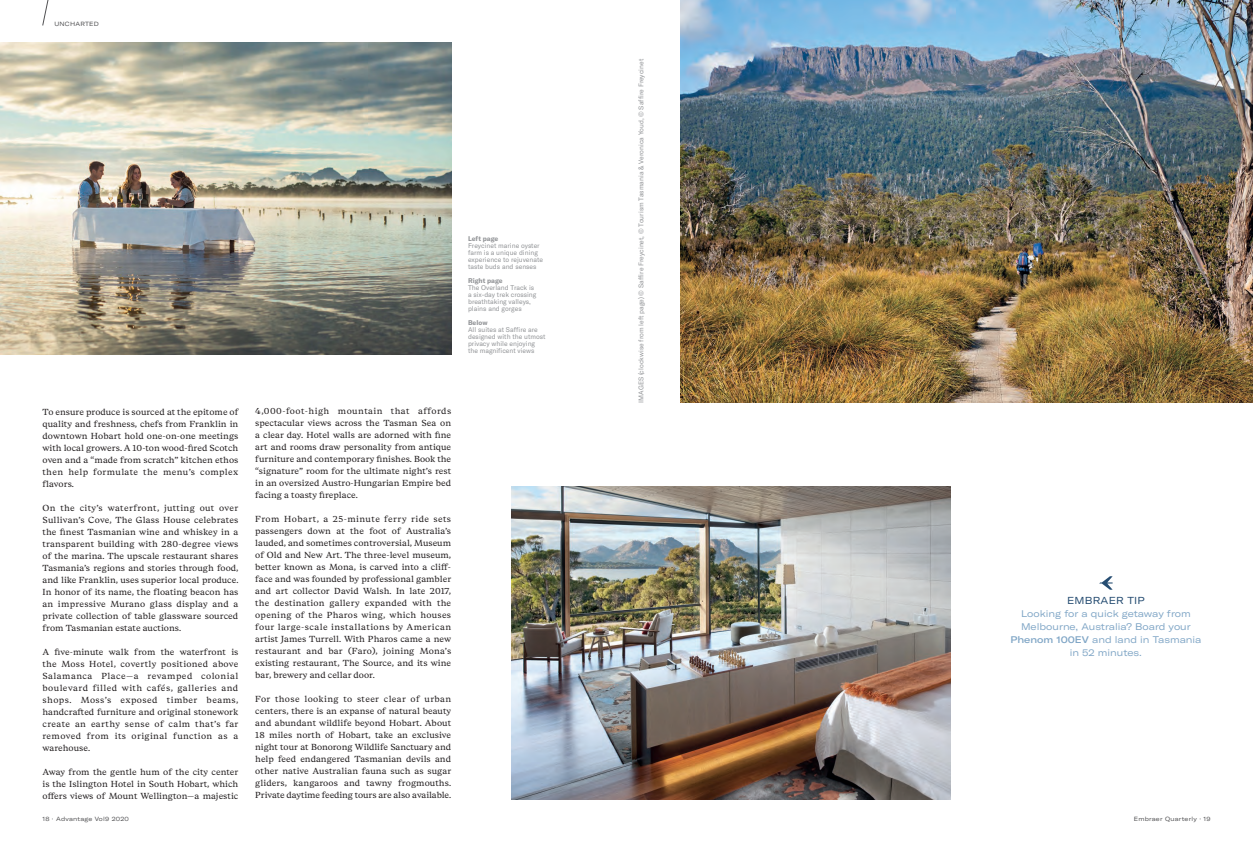
<style>
.page{position:relative;width:1253px;height:842px;background:#fff}
.page>*{position:absolute;margin:0;border:0;box-sizing:border-box;transform-origin:0 0}
.t1{font:expanded 10px "GT America";letter-spacing:.02em;color:#254c71}
.t2{font:expanded 9.5px/13px "GT America";color:#80a6c6;text-align:center}
.t3{font:8.8px/12px "Beirut Text";color:#231f20;text-align:justify}
.t4{font:6.8px/7px "GT America";color:#939598}
.t5{font:700 6.8px "GT America";color:#939598}
.t6{font:expanded 6px "GT America";letter-spacing:.04em;color:#505052}
.s1{font-weight:500}
</style>
<div class="page">
<img style="left:0;top:43px;width:451px;height:312px">
<img style="left:512px;top:487px;width:438px;height:312px">
<img style="left:680px;top:0;width:573px;height:403px">
<svg style="left:42px;top:0;width:7px;height:26px"></svg>
<svg style="left:1099px;top:576px;width:14px;height:14px"></svg>
<p class="t6" style="left:54px;top:20px;width:46px">UNCHARTED</p>
<p class="t5" style="left:468px;top:234px;width:32px">Left page</p>
<p class="t4" style="left:468px;top:242px;width:76px">Freycinet marine oyster farm is a unique dining experience to rejuvenate taste buds and senses</p>
<p class="t5" style="left:468px;top:276px;width:36px">Right page</p>
<p class="t4" style="left:468px;top:284px;width:70px">The Overland Track is a six-day trek crossing breathtaking valleys, plains and gorges</p>
<p class="t5" style="left:468px;top:318px;width:21px">Below</p>
<p class="t4" style="left:468px;top:326px;width:79px">All suites at Saffire are designed with the utmost privacy while enjoying the magnificent views</p>
<p class="t3" style="left:43px;top:406px;width:197px">To ensure produce is sourced at the epitome of quality and freshness, chefs from Franklin in downtown Hobart hold one-on-one meetings with local growers. A 10-ton wood-fired Scotch oven and a “made from scratch” kitchen ethos then help formulate the menu’s complex flavors.</p>
<p class="t3" style="left:43px;top:502px;width:197px">On the city’s waterfront, jutting out over Sullivan’s Cove, The Glass House celebrates the finest Tasmanian wine and whiskey in a transparent building with 280-degree views of the marina. The upscale restaurant shares Tasmania’s regions and stories through food, and like Franklin, uses superior local produce.<br>In honor of its name, the floating beacon has an impressive Murano glass display and a private collection of table glassware sourced from Tasmanian estate auctions.</p>
<p class="t3" style="left:43px;top:646px;width:197px">A five-minute walk from the waterfront is the Moss Hotel, covertly positioned above Salamanca Place—a revamped colonial boulevard filled with cafés, galleries and shops. Moss’s exposed timber beams, handcrafted furniture and original stonework create an earthy sense of calm that’s far removed from its original function as a warehouse.</p>
<p class="t3" style="left:43px;top:766px;width:197px">Away from the gentle hum of the city center is the Islington Hotel in South Hobart, which offers views of Mount Wellington—a majestic</p>
<p class="t3" style="left:255px;top:406px;width:197px">4,000-foot-high mountain that affords spectacular views across the Tasman Sea on a clear day. Hotel walls are adorned with fine art and rooms draw personality from antique furniture and contemporary finishes. Book the “signature” room for the ultimate night’s rest in an oversized Austro-Hungarian Empire bed facing a toasty fireplace.</p>
<p class="t3" style="left:255px;top:514px;width:197px">From Hobart, a 25-minute ferry ride sets passengers down at the foot of Australia’s lauded, and sometimes controversial, Museum of Old and New Art. The three-level museum, better known as Mona, is carved into a cliff&shy;face and was founded by professional gambler and art collector David Walsh. In late 2017, the destination gallery expanded with the opening of the Pharos wing, which houses four large-scale installations by American artist James Turrell. With Pharos came a new restaurant and bar (Faro), joining Mona’s existing restaurant, The Source, and its wine bar, brewery and cellar door.</p>
<p class="t3" style="left:255px;top:694px;width:197px">For those looking to steer clear of urban centers, there is an expanse of natural beauty and abundant wildlife beyond Hobart. About 18 miles north of Hobart, take an exclusive night tour at Bonorong Wildlife Sanctuary and help feed endangered Tasmanian devils and other native Australian fauna such as sugar gliders, kangaroos and tawny frogmouths.<br>Private daytime feeding tours are also available.</p>
<p class="t4" style="left:638px;top:403px;width:345px;rotate:-90deg">IMAGES (clockwise from left page) © Saffire Freycinet, © Tourism Tasmania &amp; Veronica Youd, © Saffire Freycinet</p>
<p class="t1" style="left:1067px;top:594px;width:79px">EMBRAER TIP</p>
<p class="t2" style="left:1010px;top:607px;width:192px">Looking for a quick getaway from<br>Melbourne, Australia? Board your<br><span class="s1">Phenom 100EV</span> and land in Tasmania in 52 minutes.</p>
<p class="t6" style="left:43px;top:816px;width:88px">18 · Advantage Vol9 2020</p>
<p class="t6" style="left:1134px;top:816px;width:78px">Embraer Quarterly · 19</p>
</div>
